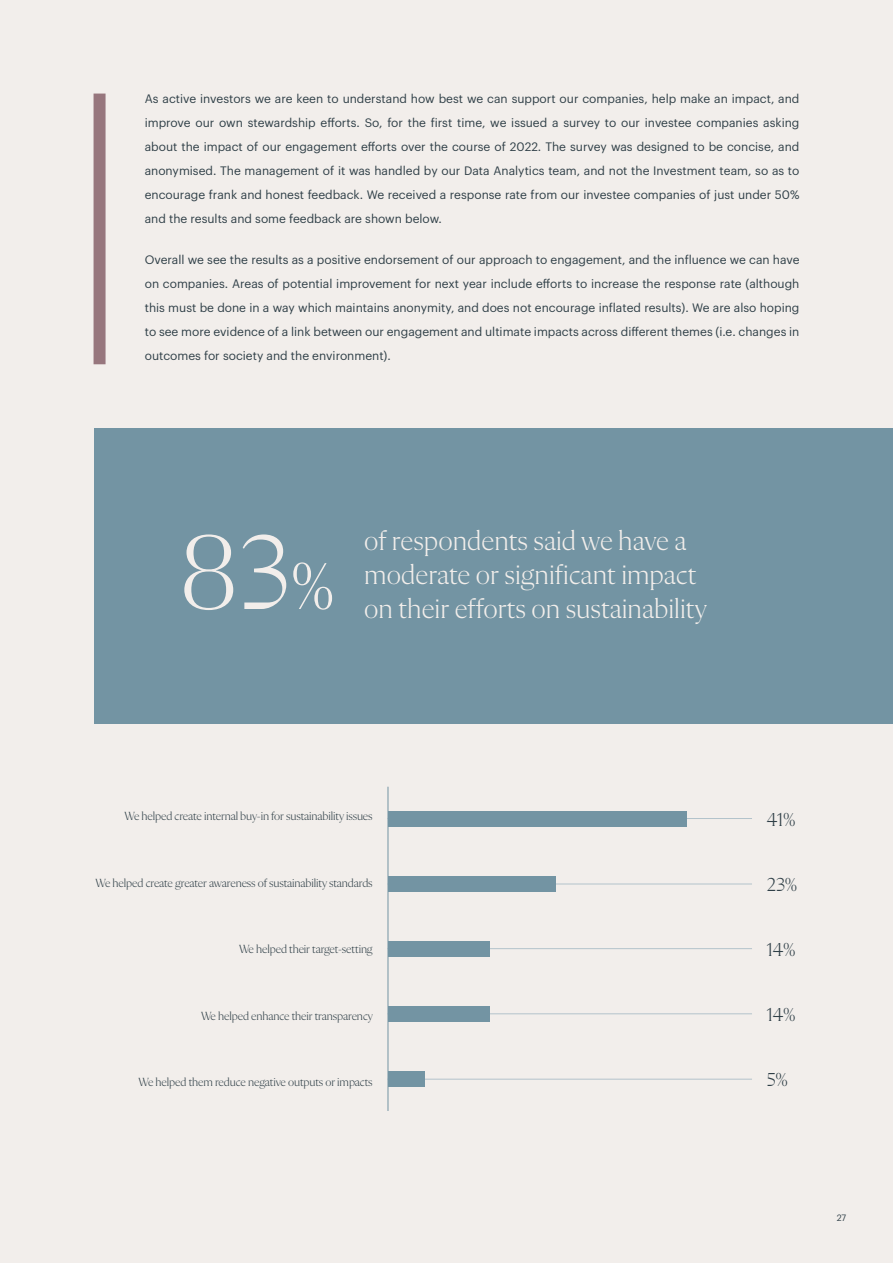
<style>
.page{position:relative;width:893px;height:1263px;background:#f2eeeb}
.page>*{position:absolute;margin:0;border:0;box-sizing:border-box;transform-origin:0 0}
.Subheading{font:300 108px "Flecha M";color:#f2eeeb}
.Subheading-2{font:300 28.35px/34px "Flecha M";color:#f2eeeb}
.Heading_3{font:300 19.2px "Flecha M";letter-spacing:-.01em;color:#2f3f47}
.Main_body_copy{font:12px/24px "Graphik";color:#2f3f47;text-align:justify}
.Heading_3-2{font:300 12px "Flecha M";letter-spacing:-.01em;color:#2f3f47}
.t1{font:9px "Graphik";color:#2f3f47}
.s1{font-size:67.5px}
</style>
<div class="page">
<div style="left:94px;top:428px;width:799px;height:296px;background:#7394a3"></div>
<div style="left:94px;top:94px;width:12px;height:270px;background:#97767d"></div>
<hr style="left:388px;top:818px;width:364px;height:1px;background:#b3c3cb">
<hr style="left:388px;top:884px;width:364px;height:1px;background:#b3c3cb">
<hr style="left:388px;top:948px;width:364px;height:1px;background:#b3c3cb">
<hr style="left:388px;top:1013px;width:364px;height:1px;background:#b3c3cb">
<hr style="left:388px;top:1079px;width:364px;height:1px;background:#b3c3cb">
<div style="left:388px;top:811px;width:299px;height:15px;background:#7394a3"></div>
<div style="left:388px;top:876px;width:168px;height:15px;background:#7394a3"></div>
<div style="left:388px;top:941px;width:102px;height:15px;background:#7394a3"></div>
<div style="left:388px;top:1006px;width:102px;height:15px;background:#7394a3"></div>
<div style="left:388px;top:1072px;width:37px;height:15px;background:#7394a3"></div>
<hr style="left:388px;top:787px;width:1px;height:324px;background:#7394a3">
<p class="Main_body_copy" style="left:145px;top:86px;width:656px">As active investors we are keen to understand how best we can support our companies, help make an impact, and improve our own stewardship efforts. So, for the first time, we issued a survey to our investee companies asking about the impact of our engagement efforts over the course of 2022. The survey was designed to be concise, and anonymised. The management of it was handled by our Data Analytics team, and not the Investment team, so as to encourage frank and honest feedback. We received a response rate from our investee companies of just under 50% and the results and some feedback are shown below.</p>
<p class="Main_body_copy" style="left:145px;top:247px;width:656px">Overall we see the results as a positive endorsement of our approach to engagement, and the influence we can have on companies. Areas of potential improvement for next year include efforts to increase the response rate (although this must be done in a way which maintains anonymity, and does not encourage inflated results). We are also hoping to see more evidence of a link between our engagement and ultimate impacts across different themes (i.e. changes in outcomes for society and the environment).</p>
<p class="Subheading" style="left:180px;top:514px;width:156px">83<span class="s1">%</span></p>
<p class="Subheading-2" style="left:364px;top:524px;width:344px">of respondents said we have a moderate or significant impact on their efforts on sustainability</p>
<p class="Heading_3-2" style="left:124px;top:810px;width:250px">We helped create internal buy-in for sustainability issues</p>
<p class="Heading_3" style="left:767px;top:809px;width:30px">41%</p>
<p class="Heading_3-2" style="left:96px;top:876px;width:279px">We helped create greater awareness of sustainability standards</p>
<p class="Heading_3" style="left:767px;top:874px;width:32px">23%</p>
<p class="Heading_3-2" style="left:239px;top:942px;width:135px">We helped their target-setting</p>
<p class="Heading_3" style="left:767px;top:939px;width:30px">14%</p>
<p class="Heading_3-2" style="left:201px;top:1009px;width:173px">We helped enhance their transparency</p>
<p class="Heading_3" style="left:767px;top:1004px;width:30px">14%</p>
<p class="Heading_3-2" style="left:139px;top:1075px;width:236px">We helped them reduce negative outputs or impacts</p>
<p class="Heading_3" style="left:767px;top:1070px;width:23px">5%</p>
<p class="t1" style="left:837px;top:1210px;width:11px">27</p>
</div>
